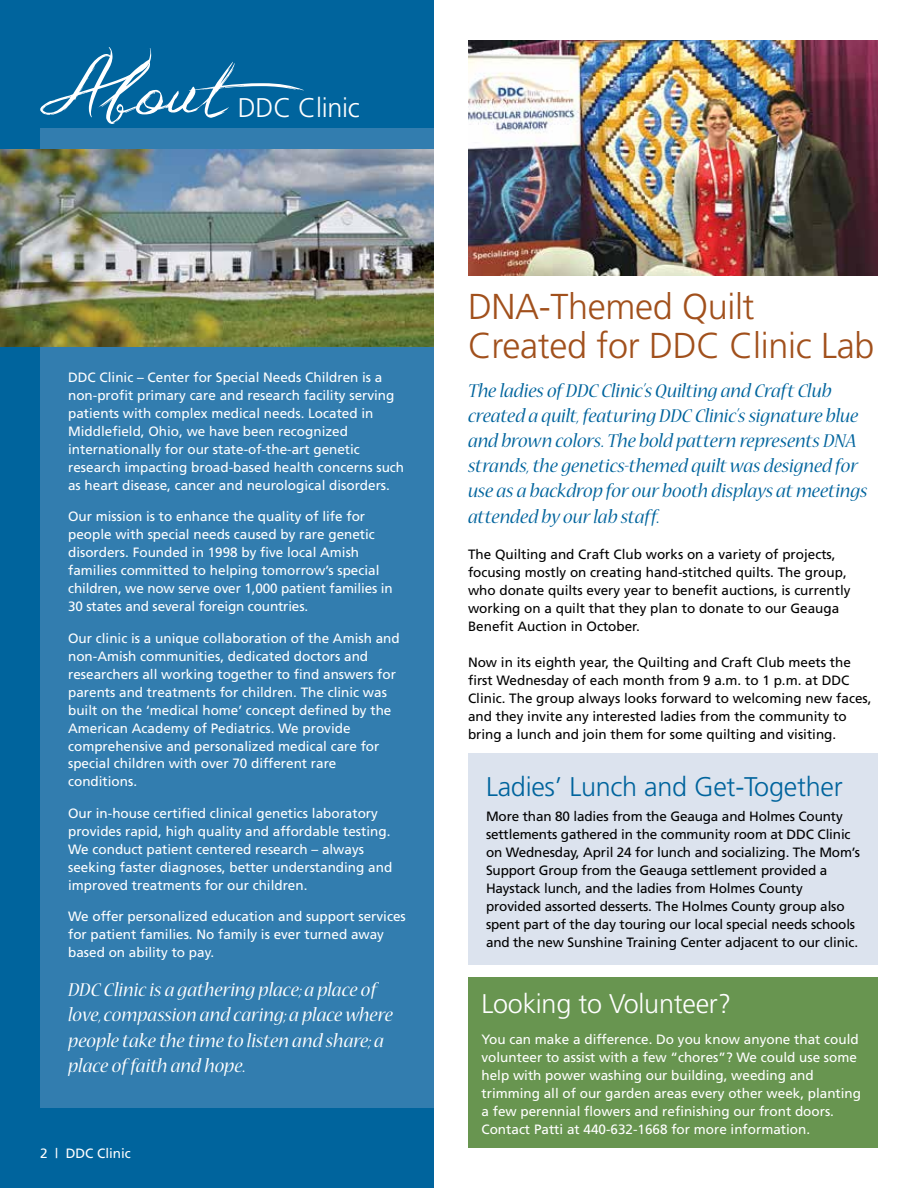
<style>
.page{position:relative;width:918px;height:1188px;background:#fff}
.page>*{position:absolute;margin:0;border:0;box-sizing:border-box;transform-origin:0 0}
.t1{font:81px "Jellyka Western Princess";color:#fff}
.t2{font:300 36px/39px "Frutiger";letter-spacing:-.01em;color:#a1501c}
.t3{font:300 27px "Frutiger";letter-spacing:-.01em;color:#fff}
.t4{font:300 27px "Frutiger";letter-spacing:-.01em;color:#00649d}
.t5{font:italic 21px/25.2px "Nueva Std";letter-spacing:-.005em;color:#00649d}
.t6{font:italic 21px/25.2px "Nueva Std";color:#fff}
.t7{font:13.5px/18px "Frutiger";color:#fff}
.t8{font:13.5px/18px "Frutiger";color:#000}
</style>
<div class="page">
<div style="left:0;top:0;width:433px;height:1188px;background:#00649d"></div>
<div style="left:40px;top:128px;width:393px;height:980px;background:#327daf"></div>
<img style="left:0;top:150px;width:433px;height:196px">
<img style="left:468px;top:40px;width:410px;height:236px">
<div style="left:468px;top:754px;width:410px;height:211px;background:#dce3ee"></div>
<div style="left:468px;top:977px;width:410px;height:171px;background:#689550"></div>
<h1 class="t1" style="left:40px;top:37px;width:274px">About</h1>
<h3 class="t3" style="left:238px;top:92px;width:124px">DDC Clinic</h3>
<p class="t7" style="left:68px;top:368px;width:338px">DDC Clinic – Center for Special Needs Children is a non-profit primary care and research facility serving patients with complex medical needs. Located in Middlefield, Ohio, we have been recognized internationally for our state-of-the-art genetic research impacting broad-based health concerns such as heart disease, cancer and neurological disorders.</p>
<p class="t7" style="left:68px;top:507px;width:326px">Our mission is to enhance the quality of life for people with special needs caused by rare genetic disorders. Founded in 1998 by five local Amish families committed to helping tomorrow’s special children, we now serve over 1,000 patient families in 30 states and several foreign countries.</p>
<p class="t7" style="left:68px;top:629px;width:333px">Our clinic is a unique collaboration of the Amish and non-Amish communities, dedicated doctors and researchers all working together to find answers for parents and treatments for children. The clinic was built on the ‘medical home’ concept defined by the American Academy of Pediatrics. We provide comprehensive and personalized medical care for special children with over 70 different rare conditions.</p>
<p class="t7" style="left:68px;top:804px;width:326px">Our in-house certified clinical genetics laboratory provides rapid, high quality and affordable testing.<br>We conduct patient centered research – always seeking faster diagnoses, better understanding and improved treatments for our children.</p>
<p class="t7" style="left:68px;top:908px;width:339px">We offer personalized education and support services for patient families. No family is ever turned away based on ability to pay.</p>
<h3 class="t6" style="left:68px;top:978px;width:326px">DDC Clinic is a gathering place; a place of love, compassion and caring; a place where people take the time to listen and share; a place of faith and hope.</h3>
<p class="t7" style="left:40px;top:1144px;width:92px">2 | DDC Clinic</p>
<h2 class="t2" style="left:468px;top:287px;width:408px">DNA-Themed Quilt<br>Created for DDC Clinic Lab</h2>
<p class="t5" style="left:468px;top:379px;width:401px">The ladies of DDC Clinic’s Quilting and Craft Club created a quilt, featuring DDC Clinic’s signature blue and brown colors. The bold pattern represents DNA strands, the genetics-themed quilt was designed for use as a backdrop for our booth displays at meetings attended by our lab staff.</p>
<p class="t8" style="left:468px;top:545px;width:384px">The Quilting and Craft Club works on a variety of projects, focusing mostly on creating hand-stitched quilts. The group, who donate quilts every year to benefit auctions, is currently working on a quilt that they plan to donate to our Geauga Benefit Auction in October.</p>
<p class="t8" style="left:468px;top:653px;width:405px">Now in its eighth year, the Quilting and Craft Club meets the first Wednesday of each month from 9 a.m. to 1 p.m. at DDC Clinic. The group always looks forward to welcoming new faces, and they invite any interested ladies from the community to bring a lunch and join them for some quilting and visiting.</p>
<h3 class="t4" style="left:486px;top:771px;width:358px">Ladies’ Lunch and Get-Together</h3>
<p class="t8" style="left:486px;top:807px;width:376px">More than 80 ladies from the Geauga and Holmes County settlements gathered in the community room at DDC Clinic on Wednesday, April 24 for lunch and socializing. The Mom’s Support Group from the Geauga settlement provided a Haystack lunch, and the ladies from Holmes County provided assorted desserts. The Holmes County group also spent part of the day touring our local special needs schools and the new Sunshine Training Center adjacent to our clinic.</p>
<h3 class="t3" style="left:482px;top:988px;width:251px">Looking to Volunteer?</h3>
<p class="t7" style="left:482px;top:1030px;width:381px">You can make a difference. Do you know anyone that could volunteer to assist with a few “chores”? We could use some help with power washing our building, weeding and trimming all of our garden areas every other week, planting a few perennial flowers and refinishing our front doors.<br>Contact Patti at 440-632-1668 for more information.</p>
</div>
